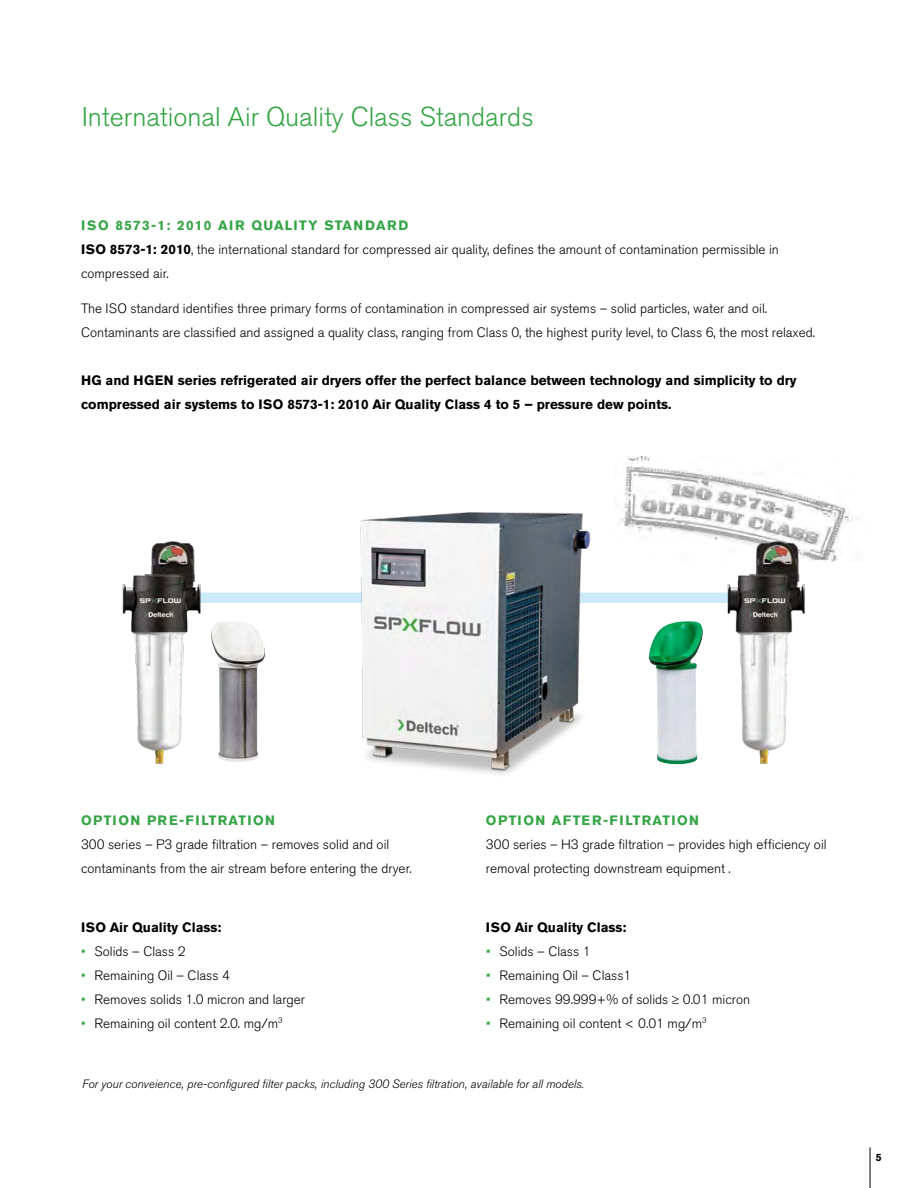
<style>
.page{position:relative;width:918px;height:1188px;background:#fff}
.page>*{position:absolute;margin:0;border:0;box-sizing:border-box;transform-origin:0 0}
.Body_Copy_Headline{font:300 27px "Akzidenz Grotesk BE";color:#33a544}
.Body_Copy__16pt_Lead{font:300 13.5px/24px "Akzidenz Grotesk BE";color:#000}
.Body_Copy___Sub-Head{font:700 13.5px/24px "Akzidenz Grotesk BE";color:#000}
.Body_Copy_Headline-2{font:700 13.5px "Akzidenz Grotesk BE";letter-spacing:.1em;color:#33a544}
.Body_Copy__16pt_Lead-2{font:italic 300 12px "Akzidenz Grotesk BE";color:#000}
.t1{font:700 10.5px "Akzidenz Grotesk BE";color:#000}
.s1{font-weight:700}
.s2{color:#33a544}
</style>
<div class="page">
<hr style="left:870px;top:1148px;width:1px;height:40px;background:#000">
<div style="left:195px;top:593px;width:539px;height:10px;background:#ccebf8"></div>
<img style="left:620px;top:456px;width:233px;height:106px">
<img style="left:326px;top:512px;width:268px;height:263px">
<img style="left:226px;top:621px;width:39px;height:141px">
<img style="left:122px;top:541px;width:104px;height:223px">
<img style="left:649px;top:621px;width:53px;height:143px">
<img style="left:702px;top:528px;width:128px;height:236px">
<p class="Body_Copy_Headline" style="left:82px;top:102px;width:454px">International Air Quality Class Standards</p>
<p class="Body_Copy_Headline-2" style="left:81px;top:218px;width:329px">ISO 8573-1: 2010 AIR QUALITY STANDARD</p>
<p class="Body_Copy__16pt_Lead" style="left:81px;top:238px;width:699px"><span class="s1">ISO 8573-1: 2010</span>, the international standard for compressed air quality, defines the amount of contamination permissible in compressed air.</p>
<p class="Body_Copy__16pt_Lead" style="left:81px;top:297px;width:736px">The ISO standard identifies three primary forms of contamination in compressed air systems – solid particles, water and oil.<br>Contaminants are classified and assigned a quality class, ranging from Class 0, the highest purity level, to Class 6, the most relaxed.</p>
<p class="Body_Copy___Sub-Head" style="left:81px;top:368px;width:717px">HG and HGEN series refrigerated air dryers offer the perfect balance between technology and simplicity to dry compressed air systems to ISO 8573-1: 2010 Air Quality Class 4 to 5 – pressure dew points.</p>
<p class="Body_Copy_Headline-2" style="left:81px;top:813px;width:196px">OPTION PRE-FILTRATION</p>
<p class="Body_Copy__16pt_Lead" style="left:81px;top:833px;width:332px">300 series – P3 grade filtration – removes solid and oil contaminants from the air stream before entering the dryer.</p>
<p class="Body_Copy___Sub-Head" style="left:81px;top:915px;width:142px">ISO Air Quality Class:</p>
<p class="Body_Copy__16pt_Lead" style="left:81px;top:940px;width:106px"><span class="s2">•</span> Solids – Class 2</p>
<p class="Body_Copy__16pt_Lead" style="left:81px;top:964px;width:150px"><span class="s2">•</span> Remaining Oil – Class 4</p>
<p class="Body_Copy__16pt_Lead" style="left:81px;top:988px;width:226px"><span class="s2">•</span> Removes solids 1.0 micron and larger</p>
<p class="Body_Copy__16pt_Lead" style="left:81px;top:1012px;width:203px"><span class="s2">•</span> Remaining oil content 2.0. mg/m<sup>3</sup></p>
<p class="Body_Copy_Headline-2" style="left:486px;top:813px;width:215px">OPTION AFTER-FILTRATION</p>
<p class="Body_Copy__16pt_Lead" style="left:486px;top:833px;width:342px">300 series – H3 grade filtration – provides high efficiency oil removal protecting downstream equipment .</p>
<p class="Body_Copy___Sub-Head" style="left:486px;top:915px;width:142px">ISO Air Quality Class:</p>
<p class="Body_Copy__16pt_Lead" style="left:486px;top:940px;width:106px"><span class="s2">•</span> Solids – Class 1</p>
<p class="Body_Copy__16pt_Lead" style="left:486px;top:964px;width:147px"><span class="s2">•</span> Remaining Oil – Class1</p>
<p class="Body_Copy__16pt_Lead" style="left:486px;top:988px;width:266px"><span class="s2">•</span> Removes 99.999+% of solids ≥ 0.01 micron</p>
<p class="Body_Copy__16pt_Lead" style="left:486px;top:1012px;width:222px"><span class="s2">•</span> Remaining oil content &lt; 0.01 mg/m<sup>3</sup></p>
<p class="Body_Copy__16pt_Lead-2" style="left:82px;top:1077px;width:503px">For your conveience, pre-configured filter packs, including 300 Series filtration, available for all models.</p>
<p class="t1" style="left:876px;top:1151px;width:7px">5</p>
</div>
